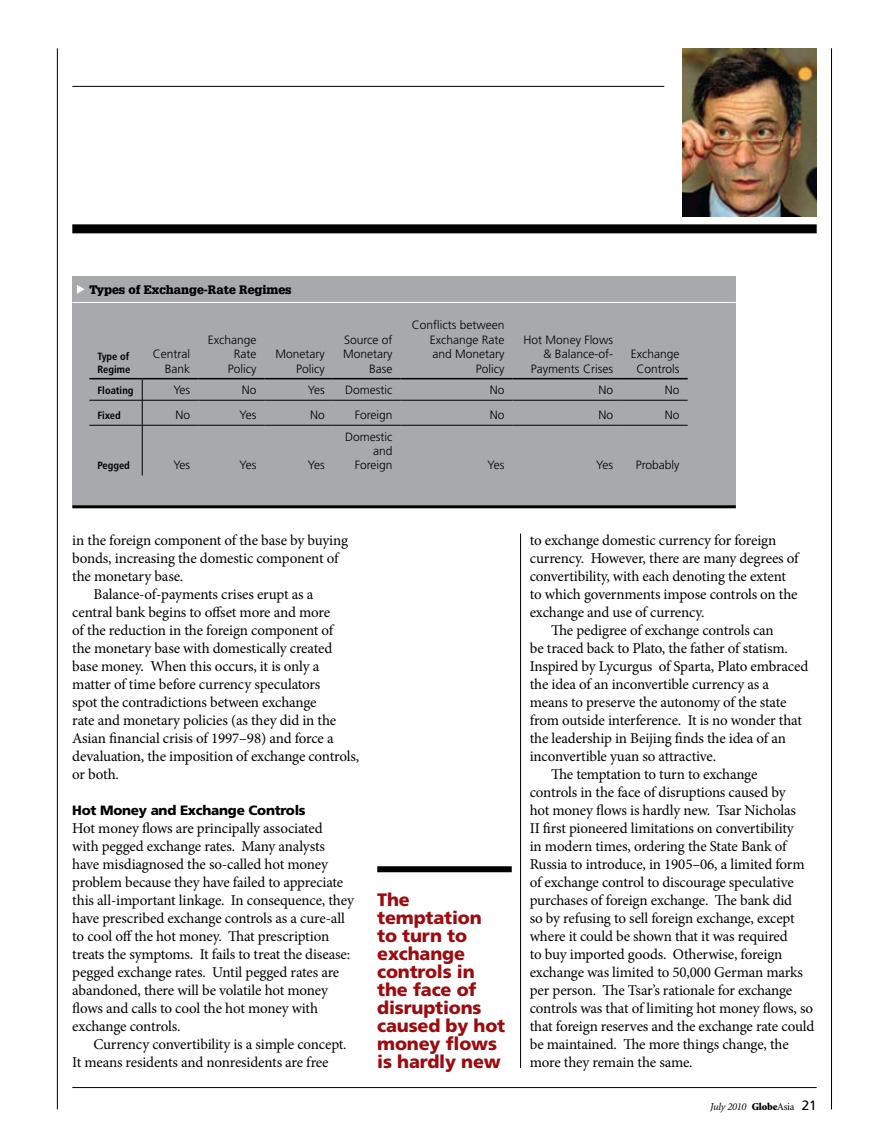
<style>
.page{position:relative;width:872px;height:1136px;background:#fff}
.page>*{position:absolute;margin:0;border:0;box-sizing:border-box;transform-origin:0 0}
.t1{font:900 18px/18px "Frutiger";letter-spacing:-.01em;color:#9e0b0f}
.t2{font:15px/18px "Minion Pro";letter-spacing:-.015em;color:#000}
.t3{font:900 13.5px "Frutiger";letter-spacing:-.02em;color:#000}
.t4{font:300 12px/14.4px "Frutiger";color:#000;text-align:right}
.t5{font:900 12px "Glypha";color:#000}
.t6{font:700 condensed 10.5px/12.6px "Frutiger";color:#000}
.t7{font:italic 10.5px "Minion";letter-spacing:-.02em;color:#000}
.s1{font-weight:900;font-style:normal}
.s2{font-style:normal}
.s3{font-family:"Frutiger";font-style:normal;font-size:13.5px}
</style>
<div class="page">
<hr style="left:72px;top:86px;width:592px;height:1px;background:#000">
<hr style="left:72px;top:1087px;width:744px;height:1px;background:#000">
<div style="left:72px;top:224px;width:744px;height:9px;background:#000"></div>
<img style="left:682px;top:49px;width:134px;height:167px">
<hr style="left:57px;top:48px;width:1px;height:1061px;background:#000">
<hr style="left:831px;top:48px;width:1px;height:1061px;background:#000">
<div style="left:377px;top:866px;width:135px;height:6px;background:#000"></div>
<hr style="left:520px;top:533px;width:1px;height:534px;background:#000">
<div style="left:72px;top:276px;width:664px;height:230px;background:#a7a9ac"></div>
<hr style="left:72px;top:302px;width:664px;height:1px;background:#fff">
<hr style="left:72px;top:505px;width:664px;height:3px;background:#000">
<svg style="left:77px;top:285px;width:8px;height:9px"></svg>
<hr style="left:89px;top:378px;width:53px;height:1px;background:#000">
<hr style="left:142px;top:378px;width:56px;height:1px;background:#000">
<hr style="left:198px;top:378px;width:67px;height:1px;background:#000">
<hr style="left:265px;top:378px;width:68px;height:1px;background:#000">
<hr style="left:333px;top:378px;width:67px;height:1px;background:#000">
<hr style="left:400px;top:378px;width:112px;height:1px;background:#000">
<hr style="left:512px;top:378px;width:109px;height:1px;background:#000">
<hr style="left:621px;top:378px;width:66px;height:1px;background:#000">
<hr style="left:89px;top:400px;width:53px;height:1px;background:#000">
<hr style="left:142px;top:400px;width:56px;height:1px;background:#000">
<hr style="left:198px;top:400px;width:67px;height:1px;background:#000">
<hr style="left:265px;top:400px;width:68px;height:1px;background:#000">
<hr style="left:333px;top:400px;width:67px;height:1px;background:#000">
<hr style="left:400px;top:400px;width:112px;height:1px;background:#000">
<hr style="left:512px;top:400px;width:109px;height:1px;background:#000">
<hr style="left:621px;top:400px;width:66px;height:1px;background:#000">
<hr style="left:89px;top:425px;width:53px;height:1px;background:#000">
<hr style="left:142px;top:425px;width:56px;height:1px;background:#000">
<hr style="left:198px;top:425px;width:67px;height:1px;background:#000">
<hr style="left:265px;top:425px;width:68px;height:1px;background:#000">
<hr style="left:333px;top:425px;width:67px;height:1px;background:#000">
<hr style="left:400px;top:425px;width:112px;height:1px;background:#000">
<hr style="left:512px;top:425px;width:109px;height:1px;background:#000">
<hr style="left:621px;top:425px;width:66px;height:1px;background:#000">
<svg style="left:142px;top:379px;width:1px;height:46px"></svg>
<hr style="left:142px;top:425px;width:1px;height:50px;background:#000">
<p class="t5" style="left:89px;top:282px;width:204px">Types of Exchange-Rate Regimes</p>
<p class="t6" style="left:97px;top:350px;width:34px">Type of<br>Regime</p>
<p class="t4" style="left:153px;top:347px;width:39px">Central<br>Bank</p>
<p class="t4" style="left:208px;top:332px;width:50px">Exchange<br>Rate<br>Policy</p>
<p class="t4" style="left:275px;top:347px;width:51px">Monetary<br>Policy</p>
<p class="t4" style="left:343px;top:332px;width:51px">Source of<br>Monetary<br>Base</p>
<p class="t4" style="left:412px;top:318px;width:94px">Conflicts between<br>Exchange Rate and Monetary<br>Policy</p>
<p class="t4" style="left:523px;top:332px;width:91px">Hot Money Flows &amp; Balance-of-<br>Payments Crises</p>
<p class="t4" style="left:631px;top:347px;width:50px;text-align:center">Exchange<br>Controls</p>
<p class="t6" style="left:97px;top:384px;width:37px">Floating</p>
<p class="t4" style="left:173px;top:382px;width:18px">Yes</p>
<p class="t4" style="left:242px;top:382px;width:16px">No</p>
<p class="t4" style="left:308px;top:382px;width:18px">Yes</p>
<p class="t4" style="left:345px;top:382px;width:49px">Domestic</p>
<p class="t4" style="left:490px;top:382px;width:16px">No</p>
<p class="t4" style="left:598px;top:382px;width:16px">No</p>
<p class="t4" style="left:665px;top:382px;width:16px">No</p>
<p class="t6" style="left:97px;top:409px;width:25px">Fixed</p>
<p class="t4" style="left:176px;top:407px;width:16px">No</p>
<p class="t4" style="left:240px;top:407px;width:18px">Yes</p>
<p class="t4" style="left:310px;top:407px;width:16px">No</p>
<p class="t4" style="left:355px;top:407px;width:39px">Foreign</p>
<p class="t4" style="left:490px;top:407px;width:16px">No</p>
<p class="t4" style="left:598px;top:407px;width:16px">No</p>
<p class="t4" style="left:665px;top:407px;width:16px">No</p>
<p class="t6" style="left:97px;top:459px;width:34px">Pegged</p>
<p class="t4" style="left:173px;top:458px;width:18px">Yes</p>
<p class="t4" style="left:240px;top:458px;width:18px">Yes</p>
<p class="t4" style="left:308px;top:458px;width:18px">Yes</p>
<p class="t4" style="left:345px;top:429px;width:49px">Domestic and<br>Foreign</p>
<p class="t4" style="left:487px;top:458px;width:18px">Yes</p>
<p class="t4" style="left:596px;top:458px;width:18px">Yes</p>
<p class="t4" style="left:636px;top:458px;width:45px">Probably</p>
<p class="t2" style="left:72px;top:531px;width:277px">in the foreign component of the base by buying</p>
<p class="t2" style="left:72px;top:549px;width:268px">bonds, increasing the domestic component of</p>
<p class="t2" style="left:72px;top:567px;width:113px">the monetary base.</p>
<p class="t2" style="left:94px;top:585px;width:221px">Balance-of-payments crises erupt as a</p>
<p class="t2" style="left:72px;top:603px;width:259px">central bank begins to offset more and more</p>
<p class="t2" style="left:72px;top:621px;width:262px">of the reduction in the foreign component of</p>
<p class="t2" style="left:72px;top:639px;width:261px">the monetary base with domestically created</p>
<p class="t2" style="left:72px;top:657px;width:248px">base money. When this occurs, it is only a</p>
<p class="t2" style="left:72px;top:675px;width:249px">matter of time before currency speculators</p>
<p class="t2" style="left:72px;top:693px;width:246px">spot the contradictions between exchange</p>
<p class="t2" style="left:72px;top:711px;width:265px">rate and monetary policies (as they did in the</p>
<p class="t2" style="left:72px;top:729px;width:263px">Asian financial crisis of 1997–98) and force a</p>
<p class="t2" style="left:72px;top:747px;width:288px">devaluation, the imposition of exchange controls,</p>
<p class="t2" style="left:72px;top:765px;width:48px">or both.</p>
<p class="t3" style="left:72px;top:801px;width:235px">Hot Money and Exchange Controls</p>
<p class="t2" style="left:72px;top:819px;width:283px">Hot money flows are principally associated<br>with pegged exchange rates. Many analysts have misdiagnosed the so-called hot money problem because they have failed to appreciate this all-important linkage. In consequence, they have prescribed exchange controls as a cure-all to cool off the hot money. That prescription treats the symptoms. It fails to treat the disease: pegged exchange rates. Until pegged rates are abandoned, there will be volatile hot money flows and calls to cool the hot money with exchange controls.</p>
<p class="t2" style="left:72px;top:1035px;width:276px;text-indent:21px">Currency convertibility is a simple concept.<br>It means residents and nonresidents are free</p>
<p class="t1" style="left:377px;top:890px;width:129px">The temptation to turn to exchange controls in the face of disruptions caused by hot money flows is hardly new</p>
<p class="t2" style="left:530px;top:531px;width:248px">to exchange domestic currency for foreign</p>
<p class="t2" style="left:530px;top:549px;width:270px">currency. However, there are many degrees of</p>
<p class="t2" style="left:530px;top:567px;width:258px">convertibility, with each denoting the extent</p>
<p class="t2" style="left:530px;top:585px;width:269px">to which governments impose controls on the</p>
<p class="t2" style="left:530px;top:603px;width:176px">exchange and use of currency.</p>
<p class="t2" style="left:551px;top:621px;width:224px">The pedigree of exchange controls can</p>
<p class="t2" style="left:530px;top:639px;width:260px">be traced back to Plato, the father of statism.</p>
<p class="t2" style="left:530px;top:657px;width:280px">Inspired by Lycurgus of Sparta, Plato embraced</p>
<p class="t2" style="left:530px;top:675px;width:241px">the idea of an inconvertible currency as a</p>
<p class="t2" style="left:530px;top:693px;width:258px">means to preserve the autonomy of the state</p>
<p class="t2" style="left:530px;top:711px;width:274px">from outside interference. It is no wonder that</p>
<p class="t2" style="left:530px;top:729px;width:258px">the leadership in Beijing finds the idea of an</p>
<p class="t2" style="left:530px;top:747px;width:188px">inconvertible yuan so attractive.</p>
<p class="t2" style="left:551px;top:765px;width:208px">The temptation to turn to exchange</p>
<p class="t2" style="left:530px;top:783px;width:257px">controls in the face of disruptions caused by</p>
<p class="t2" style="left:530px;top:801px;width:268px">hot money flows is hardly new. Tsar Nicholas</p>
<p class="t2" style="left:530px;top:819px;width:265px">II first pioneered limitations on convertibility</p>
<p class="t2" style="left:530px;top:837px;width:258px">in modern times, ordering the State Bank of</p>
<p class="t2" style="left:530px;top:855px;width:276px">Russia to introduce, in 1905–06, a limited form</p>
<p class="t2" style="left:530px;top:873px;width:265px">of exchange control to discourage speculative</p>
<p class="t2" style="left:530px;top:891px;width:264px">purchases of foreign exchange. The bank did</p>
<p class="t2" style="left:530px;top:909px;width:266px">so by refusing to sell foreign exchange, except</p>
<p class="t2" style="left:530px;top:927px;width:259px">where it could be shown that it was required</p>
<p class="t2" style="left:530px;top:945px;width:254px">to buy imported goods. Otherwise, foreign</p>
<p class="t2" style="left:530px;top:963px;width:275px">exchange was limited to 50,000 German marks</p>
<p class="t2" style="left:530px;top:981px;width:264px">per person. The Tsar’s rationale for exchange</p>
<p class="t2" style="left:530px;top:999px;width:285px">controls was that of limiting hot money flows, so</p>
<p class="t2" style="left:530px;top:1017px;width:286px">that foreign reserves and the exchange rate could</p>
<p class="t2" style="left:530px;top:1035px;width:260px">be maintained. The more things change, the</p>
<p class="t2" style="left:530px;top:1053px;width:164px">more they remain the same.</p>
<p class="t7" style="left:710px;top:1101px;width:108px">July 2010 <span class="s1">Globe</span><span class="s2">Asia</span> <span class="s3">21</span></p>
</div>
